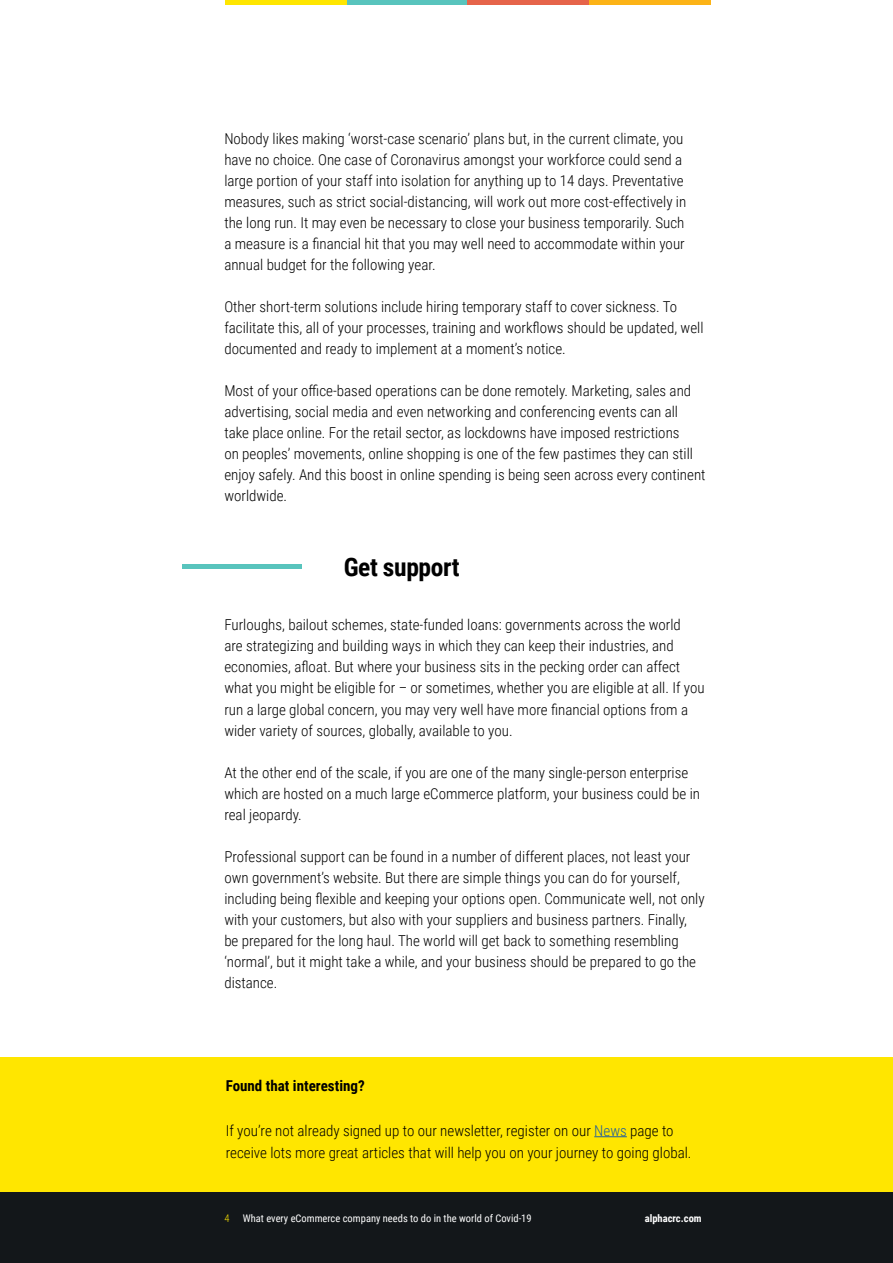
<style>
.page{position:relative;width:893px;height:1263px;background:#fff}
.page>*{position:absolute;margin:0;border:0;box-sizing:border-box;transform-origin:0 0}
.t1{font:700 25.5px "Roboto Condensed";letter-spacing:-.015em;color:#000}
.t2{font:300 15px/21px "Roboto Condensed";color:#000}
.t3{font:700 15px "Roboto Condensed";color:#000}
.t4{font:10.5px "Roboto Condensed";color:#fff}
.t5{font:700 10.5px "Roboto Condensed";color:#fff}
.t6{font:300 10.5px "Roboto Condensed";color:#ffe600}
.s1{color:#215e9e}
</style>
<div class="page">
<div style="left:0;top:1178px;width:893px;height:85px;background:#13171a"></div>
<hr style="left:346px;top:0;width:122px;height:4px;background:#58c4bd">
<hr style="left:468px;top:0;width:121px;height:4px;background:#e6644a">
<hr style="left:225px;top:0;width:122px;height:4px;background:#ffe600">
<hr style="left:589px;top:0;width:121px;height:4px;background:#fcb316">
<div style="left:0;top:1057px;width:893px;height:135px;background:#ffe600"></div>
<hr style="left:594px;top:1136px;width:33px;height:1px;background:#215e9e">
<hr style="left:182px;top:565px;width:119px;height:4px;background:#58c4bd">
<p class="t2" style="left:224px;top:128px;width:463px">Nobody likes making ‘worst-case scenario’ plans but, in the current climate, you have no choice. One case of Coronavirus amongst your workforce could send a large portion of your staff into isolation for anything up to 14 days. Preventative measures, such as strict social-distancing, will work out more cost-effectively in the long run. It may even be necessary to close your business temporarily. Such a measure is a financial hit that you may well need to accommodate within your annual budget for the following year.</p>
<p class="t2" style="left:224px;top:296px;width:481px">Other short-term solutions include hiring temporary staff to cover sickness. To facilitate this, all of your processes, training and workflows should be updated, well documented and ready to implement at a moment’s notice.</p>
<p class="t2" style="left:224px;top:380px;width:483px">Most of your office-based operations can be done remotely. Marketing, sales and advertising, social media and even networking and conferencing events can all take place online. For the retail sector, as lockdowns have imposed restrictions<br>on peoples’ movements, online shopping is one of the few pastimes they can still enjoy safely. And this boost in online spending is being seen across every continent worldwide.</p>
<h1 class="t1" style="left:344px;top:549px;width:117px">Get support</h1>
<p class="t2" style="left:224px;top:614px;width:482px">Furloughs, bailout schemes, state-funded loans: governments across the world<br>are strategizing and building ways in which they can keep their industries, and economies, afloat. But where your business sits in the pecking order can affect what you might be eligible for – or sometimes, whether you are eligible at all. If you run a large global concern, you may very well have more financial options from a wider variety of sources, globally, available to you.</p>
<p class="t2" style="left:224px;top:761px;width:477px">At the other end of the scale, if you are one of the many single-person enterprise which are hosted on a much large eCommerce platform, your business could be in real jeopardy.</p>
<p class="t2" style="left:224px;top:845px;width:482px">Professional support can be found in a number of different places, not least your own government’s website. But there are simple things you can do for yourself, including being flexible and keeping your options open. Communicate well, not only with your customers, but also with your suppliers and business partners. Finally, be prepared for the long haul. The world will get back to something resembling ‘normal’, but it might take a while, and your business should be prepared to go the distance.</p>
<p class="t3" style="left:226px;top:1075px;width:141px">Found that interesting?</p>
<p class="t2" style="left:226px;top:1118px;width:467px;line-height:22.5px">If you’re not already signed up to our newsletter, register on our <span class="s1">News</span> page to receive lots more great articles that will help you on your journey to going global.</p>
<p class="t6" style="left:225px;top:1211px;width:7px">4</p>
<p class="t4" style="left:243px;top:1211px;width:290px">What every eCommerce company needs to do in the world of Covid-19</p>
<p class="t5" style="left:645px;top:1211px;width:58px">alphacrc.com</p>
</div>
